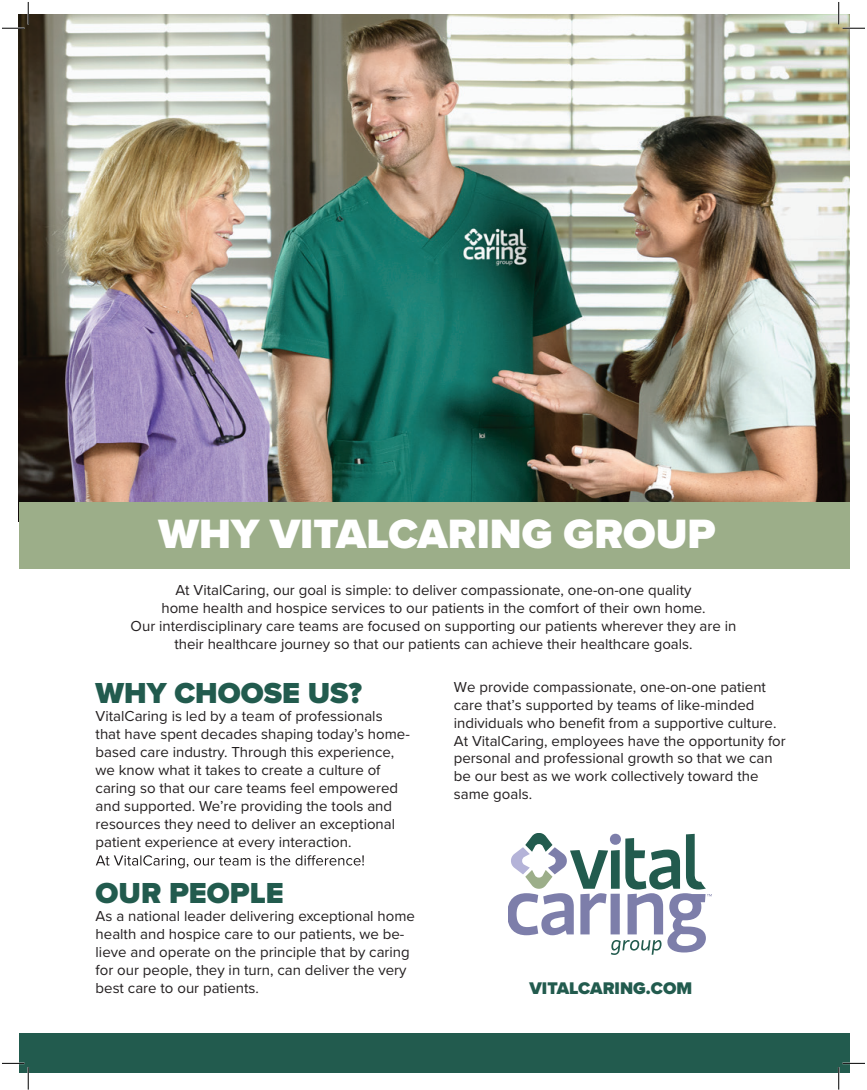
<style>
.page{position:relative;width:867px;height:1090px;background:#fff}
.page>*{position:absolute;margin:0;border:0;box-sizing:border-box;transform-origin:0 0}
.t1{font:900 42.5px "Proxima Nova";color:#fff}
.t2{font:900 30px "Proxima Nova";color:#225b4e}
.t3{font:900 17.5px "Proxima Nova";color:#225b4e}
.t4{font:15px/18px "Proxima Nova";color:#231f20}
</style>
<div class="page">
<img style="left:19px;top:15px;width:830px;height:487px">
<svg style="left:96px;top:855px;width:268px;height:13px"></svg>
<div style="left:19px;top:502px;width:830px;height:67px;background:#9cae89"></div>
<div style="left:19px;top:1033px;width:830px;height:39px;background:#225b4e"></div>
<svg style="left:508px;top:834px;width:203px;height:121px"></svg>
<hr style="left:2px;top:1062px;width:22px;height:2px;background:#fff">
<hr style="left:842px;top:1062px;width:22px;height:2px;background:#fff">
<hr style="left:837px;top:2px;width:2px;height:22px;background:#fff">
<hr style="left:837px;top:1067px;width:2px;height:22px;background:#fff">
<svg style="left:2px;top:2px;width:27px;height:27px"></svg>
<svg style="left:2px;top:1063px;width:27px;height:27px"></svg>
<svg style="left:838px;top:2px;width:27px;height:27px"></svg>
<svg style="left:838px;top:1063px;width:27px;height:27px"></svg>
<h1 class="t1" style="left:158px;top:502px;width:558px">WHY VITALCARING GROUP</h1>
<p class="t4" style="left:131px;top:581px;width:607px;text-align:center">At VitalCaring, our goal is simple: to deliver compassionate, one-on-one quality<br>home health and hospice services to our patients in the comfort of their own home.<br>Our interdisciplinary care teams are focused on supporting our patients wherever they are in their healthcare journey so that our patients can achieve their healthcare goals.</p>
<h2 class="t2" style="left:96px;top:671px;width:268px">WHY CHOOSE US?</h2>
<p class="t4" style="left:96px;top:707px;width:316px">VitalCaring is led by a team of professionals that have spent decades shaping today’s home&shy;based care industry. Through this experience, we know what it takes to create a culture of caring so that our care teams feel empowered and supported. We’re providing the tools and resources they need to deliver an exceptional patient experience at every interaction.</p>
<h2 class="t2" style="left:96px;top:871px;width:189px">OUR PEOPLE</h2>
<p class="t4" style="left:96px;top:907px;width:321px">As a national leader delivering exceptional home health and hospice care to our patients, we be&shy;lieve and operate on the principle that by caring for our people, they in turn, can deliver the very best care to our patients.</p>
<p class="t4" style="left:454px;top:677px;width:333px">We provide compassionate, one-on-one patient care that’s supported by teams of like-minded individuals who benefit from a supportive culture.<br>At VitalCaring, employees have the opportunity for personal and professional growth so that we can be our best as we work collectively toward the same goals.</p>
<p class="t3" style="left:529px;top:975px;width:164px">VITALCARING.COM</p>
</div>
